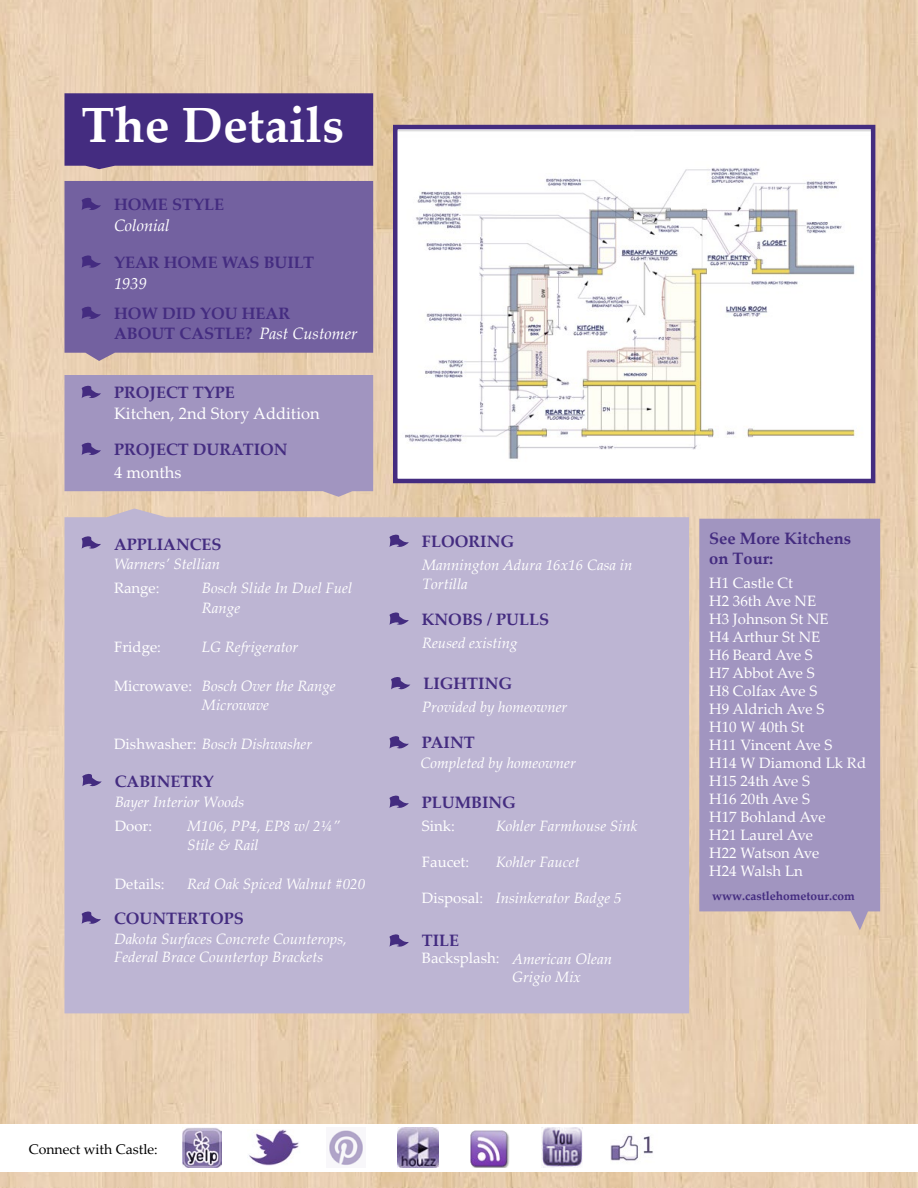
<style>
.page{position:relative;width:918px;height:1188px;background:#fff}
.page>*{position:absolute;margin:0;border:0;box-sizing:border-box;transform-origin:0 0}
.t1{font:700 49.5px "Palatino Linotype";color:#fff}
.t2{font:700 16.5px/19.8px "Palatino Linotype";color:#442c80}
.t3{font:16.5px "Palatino Linotype";color:#fff}
.t4{font:italic 16.5px "Palatino Linotype";color:#fff}
.t5{font:italic 15px/19.5px "Palatino Linotype";color:#fff}
.t6{font:15px/18px "Palatino Linotype";color:#fff}
.t7{font:14.1px "Palatino Linotype";color:#000}
.t8{font:700 12px "Palatino Linotype";color:#442c80}
.s1{font-weight:400;font-style:italic;color:#fff}
.s2{font-style:normal}
</style>
<div class="page">
<img style="left:0;top:0;width:918px;height:1188px">
<div style="left:64px;top:93px;width:309px;height:76px;background:#442c80"></div>
<div style="left:64px;top:181px;width:309px;height:180px;background:#7361a0"></div>
<div style="left:64px;top:508px;width:625px;height:505px;background:#bdb5d3"></div>
<div style="left:0;top:1124px;width:918px;height:47px;background:#fff"></div>
<svg style="left:82px;top:196px;width:19px;height:14px"></svg>
<svg style="left:82px;top:254px;width:19px;height:14px"></svg>
<svg style="left:82px;top:305px;width:19px;height:14px"></svg>
<svg style="left:389px;top:794px;width:20px;height:14px"></svg>
<div style="left:64px;top:375px;width:309px;height:122px;background:#a195c0"></div>
<svg style="left:391px;top:676px;width:19px;height:14px"></svg>
<svg style="left:389px;top:611px;width:20px;height:14px"></svg>
<svg style="left:389px;top:533px;width:20px;height:14px"></svg>
<svg style="left:389px;top:735px;width:20px;height:14px"></svg>
<img style="left:398px;top:130px;width:472px;height:348px">
<div style="left:393px;top:125px;width:482px;height:358px;border:4px solid #442c80"></div>
<svg style="left:82px;top:910px;width:19px;height:14px"></svg>
<svg style="left:82px;top:535px;width:19px;height:14px"></svg>
<svg style="left:82px;top:773px;width:20px;height:14px"></svg>
<svg style="left:389px;top:933px;width:20px;height:14px"></svg>
<img style="left:398px;top:1128px;width:40px;height:39px">
<img style="left:470px;top:1130px;width:39px;height:37px">
<img style="left:542px;top:1128px;width:40px;height:39px">
<img style="left:329px;top:1130px;width:34px;height:36px">
<img style="left:249px;top:1129px;width:50px;height:37px">
<img style="left:182px;top:1128px;width:40px;height:39px">
<img style="left:611px;top:1135px;width:42px;height:26px">
<div style="left:699px;top:519px;width:181px;height:411px;background:#a195c0"></div>
<h1 class="t1" style="left:82px;top:90px;width:264px">The Details</h1>
<p class="t2" style="left:114px;top:194px;width:112px">HOME STYLE</p>
<p class="t4" style="left:114px;top:214px;width:57px">Colonial</p>
<p class="t2" style="left:114px;top:251px;width:202px">YEAR HOME WAS BUILT</p>
<p class="t2" style="left:114px;top:303px;width:178px">HOW DID YOU HEAR</p>
<p class="t4" style="left:114px;top:271px;width:34px">1939</p>
<p class="t2" style="left:114px;top:322px;width:245px">ABOUT CASTLE? <span class="s1">Past Customer</span></p>
<p class="t2" style="left:114px;top:382px;width:122px">PROJECT TYPE</p>
<p class="t3" style="left:114px;top:401px;width:207px">Kitchen, 2nd Story Addition</p>
<p class="t2" style="left:114px;top:439px;width:175px">PROJECT DURATION</p>
<p class="t3" style="left:114px;top:460px;width:69px">4 months</p>
<p class="t2" style="left:114px;top:534px;width:109px">APPLIANCES</p>
<p class="t6" style="left:114px;top:579px;width:47px">Range:</p>
<p class="t5" style="left:114px;top:554px;width:108px">Warners’ Stellian</p>
<p class="t5" style="left:202px;top:578px;width:152px">Bosch Slide In Duel Fuel<br>Range</p>
<p class="t5" style="left:202px;top:636px;width:98px">LG Refrigerator</p>
<p class="t5" style="left:202px;top:675px;width:135px">Bosch Over the Range<br>Microwave</p>
<p class="t6" style="left:114px;top:637px;width:49px">Fridge:</p>
<p class="t6" style="left:114px;top:676px;width:80px">Microwave:</p>
<p class="t5" style="left:114px;top:734px;width:200px"><span class="s2">Dishwasher:</span> Bosch Dishwasher</p>
<p class="t2" style="left:115px;top:771px;width:101px">CABINETRY</p>
<p class="t6" style="left:115px;top:816px;width:39px">Door:</p>
<p class="t5" style="left:115px;top:791px;width:131px">Bayer Interior Woods</p>
<p class="t5" style="left:187px;top:815px;width:155px">M106, PP4, EP8 w/ 2¼”<br>Stile &amp; Rail</p>
<p class="t5" style="left:187px;top:874px;width:180px">Red Oak Spiced Walnut #020</p>
<p class="t6" style="left:115px;top:875px;width:52px">Details:</p>
<p class="t2" style="left:114px;top:908px;width:131px">COUNTERTOPS</p>
<p class="t5" style="left:114px;top:929px;width:235px;line-height:18px">Dakota Surfaces Concrete Counterops,<br>Federal Brace Countertop Brackets</p>
<p class="t2" style="left:422px;top:531px;width:94px">FLOORING</p>
<p class="t5" style="left:422px;top:554px;width:212px">Mannington Adura 16x16 Casa in<br>Tortilla</p>
<p class="t2" style="left:422px;top:608px;width:129px">KNOBS / PULLS</p>
<p class="t5" style="left:422px;top:632px;width:97px">Reused existing</p>
<p class="t2" style="left:423px;top:673px;width:90px">LIGHTING</p>
<p class="t5" style="left:422px;top:697px;width:147px">Provided by homeowner</p>
<p class="t2" style="left:422px;top:732px;width:54px">PAINT</p>
<p class="t5" style="left:421px;top:753px;width:157px">Completed by homeowner</p>
<p class="t2" style="left:422px;top:792px;width:96px">PLUMBING</p>
<p class="t6" style="left:422px;top:816px;width:35px">Sink:</p>
<p class="t6" style="left:422px;top:852px;width:49px">Faucet:</p>
<p class="t6" style="left:422px;top:888px;width:63px">Disposal:</p>
<p class="t5" style="left:496px;top:815px;width:143px">Kohler Farmhouse Sink</p>
<p class="t5" style="left:496px;top:851px;width:86px">Kohler Faucet</p>
<p class="t5" style="left:496px;top:887px;width:127px">Insinkerator Badge 5</p>
<p class="t2" style="left:422px;top:930px;width:39px">TILE</p>
<p class="t5" style="left:512px;top:949px;width:101px;line-height:18px;text-indent:-90px"><span class="s2">Backsplash:</span> American Olean<br>Grigio Mix</p>
<p class="t7" style="left:29px;top:1139px;width:130px">Connect with Castle:</p>
<p class="t2" style="left:709px;top:528px;width:143px">See More Kitchens on Tour:</p>
<p class="t6" style="left:709px;top:573px;width:158px">H1 Castle Ct<br>H2 36th Ave NE<br>H3 Johnson St NE<br>H4 Arthur St NE<br>H6 Beard Ave S<br>H7 Abbot Ave S<br>H8 Colfax Ave S<br>H9 Aldrich Ave S<br>H10 W 40th St<br>H11 Vincent Ave S<br>H14 W Diamond Lk Rd<br>H15 24th Ave S<br>H16 20th Ave S<br>H17 Bohland Ave<br>H21 Laurel Ave<br>H22 Watson Ave<br>H24 Walsh Ln</p>
<p class="t8" style="left:712px;top:887px;width:144px">www.castlehometour.com</p>
</div>
